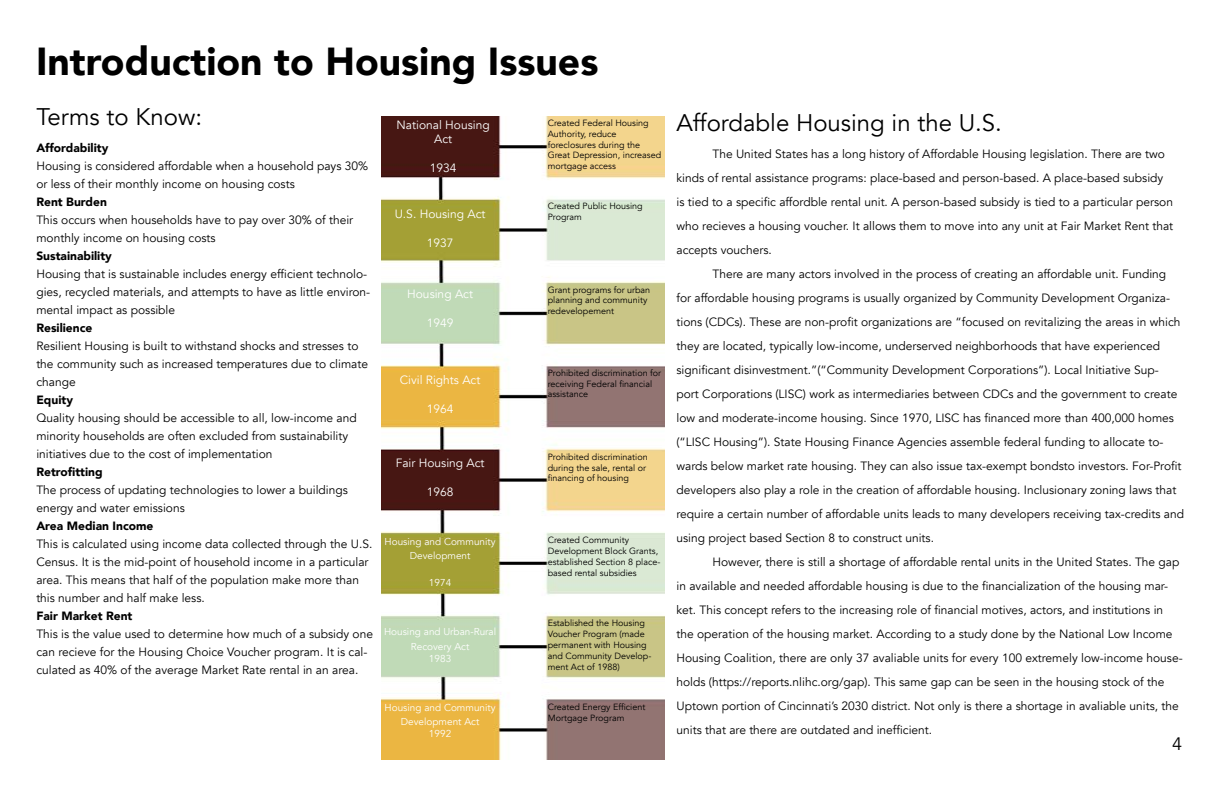
<style>
.page{position:relative;width:1224px;height:792px;background:#fff}
.page>*{position:absolute;margin:0;border:0;box-sizing:border-box;transform-origin:0 0}
.t1{font:900 39px "Avenir";color:#000}
.t2{font:24px "Avenir";color:#000}
.t3{font:18px "Avenir";color:#000}
.t4{font:12px/24px "Avenir";color:#000}
.t5{font:900 12px "Avenir";color:#000}
.t6{font:12px/14.4px "Avenir";color:#fff;text-align:center}
.t7{font:10px/14.4px "Avenir";color:#fff;text-align:center}
.t8{font:9px/10.8px "Avenir";color:#000}
</style>
<div class="page">
<img style="left:382px;top:116px;width:283px;height:643px">
<h1 class="t1" style="left:36px;top:28px;width:564px">Introduction to Housing Issues</h1>
<h2 class="t2" style="left:36px;top:102px;width:167px">Terms to Know:</h2>
<p class="t5" style="left:36px;top:137px;width:74px">Affordability</p>
<p class="t4" style="left:36px;top:157px;width:333px;line-height:18px">Housing is considered affordable when a household pays 30% or less of their monthly income on housing costs</p>
<p class="t5" style="left:36px;top:191px;width:72px">Rent Burden</p>
<p class="t4" style="left:36px;top:211px;width:318px;line-height:18px">This occurs when households have to pay over 30% of their monthly income on housing costs</p>
<p class="t5" style="left:36px;top:245px;width:77px">Sustainability</p>
<p class="t4" style="left:36px;top:265px;width:335px;line-height:18px">Housing that is sustainable includes energy efficient technolo&shy;gies, recycled materials, and attempts to have as little environ&shy;mental impact as possible</p>
<p class="t5" style="left:36px;top:317px;width:58px">Resilience</p>
<p class="t4" style="left:36px;top:337px;width:333px;line-height:18px">Resilient Housing is built to withstand shocks and stresses to the community such as increased temperatures due to climate change</p>
<p class="t5" style="left:36px;top:389px;width:38px">Equity</p>
<p class="t4" style="left:36px;top:409px;width:322px;line-height:18px">Quality housing should be accessible to all, low-income and minority households are often excluded from sustainability initiatives due to the cost of implementation</p>
<p class="t5" style="left:36px;top:461px;width:68px">Retrofitting</p>
<p class="t4" style="left:36px;top:481px;width:313px;line-height:18px">The process of updating technologies to lower a buildings energy and water emissions</p>
<p class="t5" style="left:36px;top:515px;width:119px">Area Median Income</p>
<p class="t4" style="left:36px;top:535px;width:338px;line-height:18px">This is calculated using income data collected through the U.S.<br>Census. It is the mid-point of household income in a particular area. This means that half of the population make more than this number and half make less.</p>
<p class="t5" style="left:36px;top:605px;width:98px">Fair Market Rent</p>
<p class="t4" style="left:36px;top:625px;width:338px;line-height:18px">This is the value used to determine how much of a subsidy one can recieve for the Housing Choice Voucher program. It is cal&shy;culated as 40% of the average Market Rate rental in an area.</p>
<p class="t8" style="left:548px;top:118px;width:115px">Created Federal Housing<br>Authority, reduce foreclosures during the<br>Great Depression, increased mortgage access</p>
<p class="t6" style="left:397px;top:118px;width:95px">National Housing<br>Act</p>
<p class="t6" style="left:430px;top:161px;width:28px">1934</p>
<p class="t6" style="left:395px;top:207px;width:92px">U.S. Housing Act</p>
<p class="t6" style="left:427px;top:236px;width:28px">1937</p>
<p class="t8" style="left:548px;top:201px;width:96px">Created Public Housing<br>Program</p>
<p class="t8" style="left:548px;top:284px;width:104px">Grant programs for urban planning and community redevelopement</p>
<p class="t6" style="left:407px;top:287px;width:67px">Housing Act</p>
<p class="t6" style="left:427px;top:316px;width:28px">1949</p>
<p class="t8" style="left:548px;top:368px;width:115px">Prohibited discrimination for receiving Federal financial assistance</p>
<p class="t6" style="left:400px;top:373px;width:82px">Civil Rights Act</p>
<p class="t6" style="left:427px;top:402px;width:28px">1964</p>
<p class="t8" style="left:548px;top:452px;width:102px">Prohibited discrimination during the sale, rental or financing of housing</p>
<p class="t6" style="left:396px;top:456px;width:90px">Fair Housing Act</p>
<p class="t6" style="left:427px;top:485px;width:28px">1968</p>
<p class="t8" style="left:548px;top:535px;width:114px">Created Community<br>Development Block Grants, established Section 8 place&shy;based rental subsidies</p>
<p class="t7" style="left:385px;top:534px;width:113px">Housing and Community<br>Development</p>
<p class="t7" style="left:429px;top:575px;width:24px">1974</p>
<p class="t8" style="left:548px;top:618px;width:105px">Established the Housing<br>Voucher Program (made permanent with Housing and Community Develop&shy;ment Act of 1988)</p>
<p class="t8" style="left:548px;top:701px;width:99px">Created Energy Efficient<br>Mortgage Program</p>
<p class="t7" style="left:384px;top:625px;width:114px">Housing and Urban-Rural<br>Recovery Act</p>
<p class="t7" style="left:429px;top:651px;width:24px">1983</p>
<p class="t7" style="left:385px;top:700px;width:113px">Housing and Community<br>Development Act</p>
<p class="t7" style="left:429px;top:727px;width:24px">1992</p>
<h2 class="t2" style="left:676px;top:109px;width:327px">Affordable Housing in the U.S.</h2>
<p class="t4" style="left:676px;top:142px;width:498px;text-indent:36px">The United States has a long history of Affordable Housing legislation. There are two kinds of rental assistance programs: place-based and person-based. A place-based subsidy is tied to a specific affordble rental unit. A person-based subsidy is tied to a particular person who recieves a housing voucher. It allows them to move into any unit at Fair Market Rent that accepts vouchers.</p>
<p class="t4" style="left:676px;top:262px;width:509px;text-indent:36px">There are many actors involved in the process of creating an affordable unit. Funding<br>for affordable housing programs is usually organized by Community Development Organiza&shy;tions (CDCs). These are non-profit organizations are “focused on revitalizing the areas in which they are located, typically low-income, underserved neighborhoods that have experienced significant disinvestment.”(“Community Development Corporations”). Local Initiative Sup&shy;port Corporations (LISC) work as intermediaries between CDCs and the government to create low and moderate-income housing. Since 1970, LISC has financed more than 400,000 homes (“LISC Housing”). State Housing Finance Agencies assemble federal funding to allocate to&shy;wards below market rate housing. They can also issue tax-exempt bondsto investors. For-Profit developers also play a role in the creation of affordable housing. Inclusionary zoning laws that require a certain number of affordable units leads to many developers receiving tax-credits and using project based Section 8 to construct units.</p>
<p class="t4" style="left:676px;top:550px;width:508px;text-indent:36px">However, there is still a shortage of affordable rental units in the United States. The gap in available and needed affordable housing is due to the financialization of the housing mar&shy;ket. This concept refers to the increasing role of financial motives, actors, and institutions in the operation of the housing market. According to a study done by the National Low Income Housing Coalition, there are only 37 avaliable units for every 100 extremely low-income house&shy;holds (https://reports.nlihc.org/gap). This same gap can be seen in the housing stock of the Uptown portion of Cincinnati’s 2030 district. Not only is there a shortage in avaliable units, the units that are there are outdated and inefficient.</p>
<h3 class="t3" style="left:1172px;top:733px;width:12px">4</h3>
</div>
